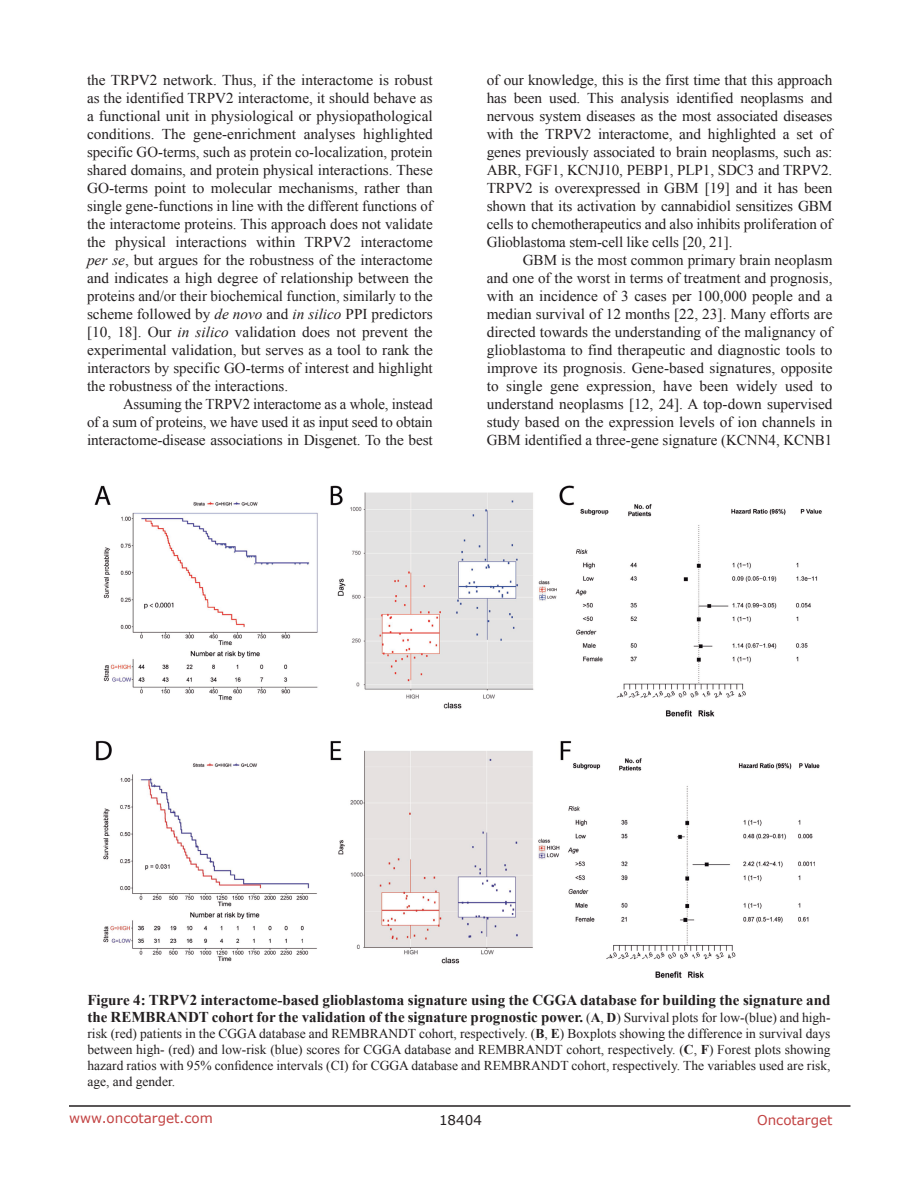
<style>
.page{position:relative;width:918px;height:1188px;background:#fff}
.page>*{position:absolute;margin:0;border:0;box-sizing:border-box;transform-origin:0 0}
.BodyText{font:15px/18px "Times New Roman";letter-spacing:-.005em;color:#231f20;text-align:justify}
.Figuretrx{font:700 15px/16.2px "Times New Roman";color:#231f20}
.Figuretrx-2{font:13.5px/16.2px "Times New Roman";color:#231f20;text-align:justify}
.t1{font:13.5px "Verdana";color:#c24141}
.t2{font:13.5px "Verdana";color:#231f20}
.s1{font-style:italic}
.s2{font-weight:400;font-size:13.5px}
.s3{font-size:13.5px}
.s4{font-weight:700}
</style>
<div class="page">
<hr style="left:69px;top:1105px;width:781px;height:2px;background:#231f20">
<img style="left:94px;top:485px;width:728px;height:493px">
<p class="BodyText" style="left:87px;top:71px;width:347px">the TRPV2 network. Thus, if the interactome is robust as the identified TRPV2 interactome, it should behave as a functional unit in physiological or physiopathological conditions. The gene-enrichment analyses highlighted specific GO-terms, such as protein co-localization, protein shared domains, and protein physical interactions. These GO-terms point to molecular mechanisms, rather than single gene-functions in line with the different functions of the interactome proteins. This approach does not validate the physical interactions within TRPV2 interactome <span class="s1">per se</span>, but argues for the robustness of the interactome and indicates a high degree of relationship between the proteins and/or their biochemical function, similarly to the scheme followed by <span class="s1">de novo</span> and <span class="s1">in silico</span> PPI predictors [10, 18]. Our <span class="s1">in silico</span> validation does not prevent the experimental validation, but serves as a tool to rank the interactors by specific GO-terms of interest and highlight the robustness of the interactions.</p>
<p class="BodyText" style="left:87px;top:395px;width:347px;text-indent:36px">Assuming the TRPV2 interactome as a whole, instead of a sum of proteins, we have used it as input seed to obtain interactome-disease associations in Disgenet. To the best</p>
<p class="BodyText" style="left:487px;top:71px;width:347px">of our knowledge, this is the first time that this approach has been used. This analysis identified neoplasms and nervous system diseases as the most associated diseases with the TRPV2 interactome, and highlighted a set of genes previously associated to brain neoplasms, such as:<br>ABR, FGF1, KCNJ10, PEBP1, PLP1, SDC3 and TRPV2.<br>TRPV2 is overexpressed in GBM [19] and it has been shown that its activation by cannabidiol sensitizes GBM cells to chemotherapeutics and also inhibits proliferation of Glioblastoma stem-cell like cells [20, 21].</p>
<p class="BodyText" style="left:487px;top:251px;width:347px;text-indent:36px">GBM is the most common primary brain neoplasm and one of the worst in terms of treatment and prognosis, with an incidence of 3 cases per 100,000 people and a median survival of 12 months [22, 23]. Many efforts are directed towards the understanding of the malignancy of glioblastoma to find therapeutic and diagnostic tools to improve its prognosis. Gene-based signatures, opposite to single gene expression, have been widely used to understand neoplasms [12, 24]. A top-down supervised study based on the expression levels of ion channels in GBM identified a three-gene signature (KCNN4, KCNB1</p>
<p class="Figuretrx" style="left:87px;top:992px;width:745px">Figure 4: TRPV2 interactome-based glioblastoma signature using the CGGA database for building the signature and the REMBRANDT cohort for the validation of the signature prognostic power. <span class="s2">(</span><span class="s3">A</span><span class="s2">,</span> <span class="s3">D</span><span class="s2">) Survival plots for low-(blue) and high-</span></p>
<p class="Figuretrx-2" style="left:87px;top:1025px;width:745px">risk (red) patients in the CGGA database and REMBRANDT cohort, respectively. (<span class="s4">B</span>, <span class="s4">E</span>) Boxplots showing the difference in survival days between high- (red) and low-risk (blue) scores for CGGA database and REMBRANDT cohort, respectively. (<span class="s4">C</span>, <span class="s4">F</span>) Forest plots showing hazard ratios with 95% confidence intervals (CI) for CGGA database and REMBRANDT cohort, respectively. The variables used are risk, age, and gender.</p>
<p class="t1" style="left:69px;top:1109px;width:145px">www.oncotarget.com</p>
<p class="t2" style="left:439px;top:1111px;width:44px">18404</p>
<p class="t1" style="left:757px;top:1111px;width:77px">Oncotarget</p>
</div>
